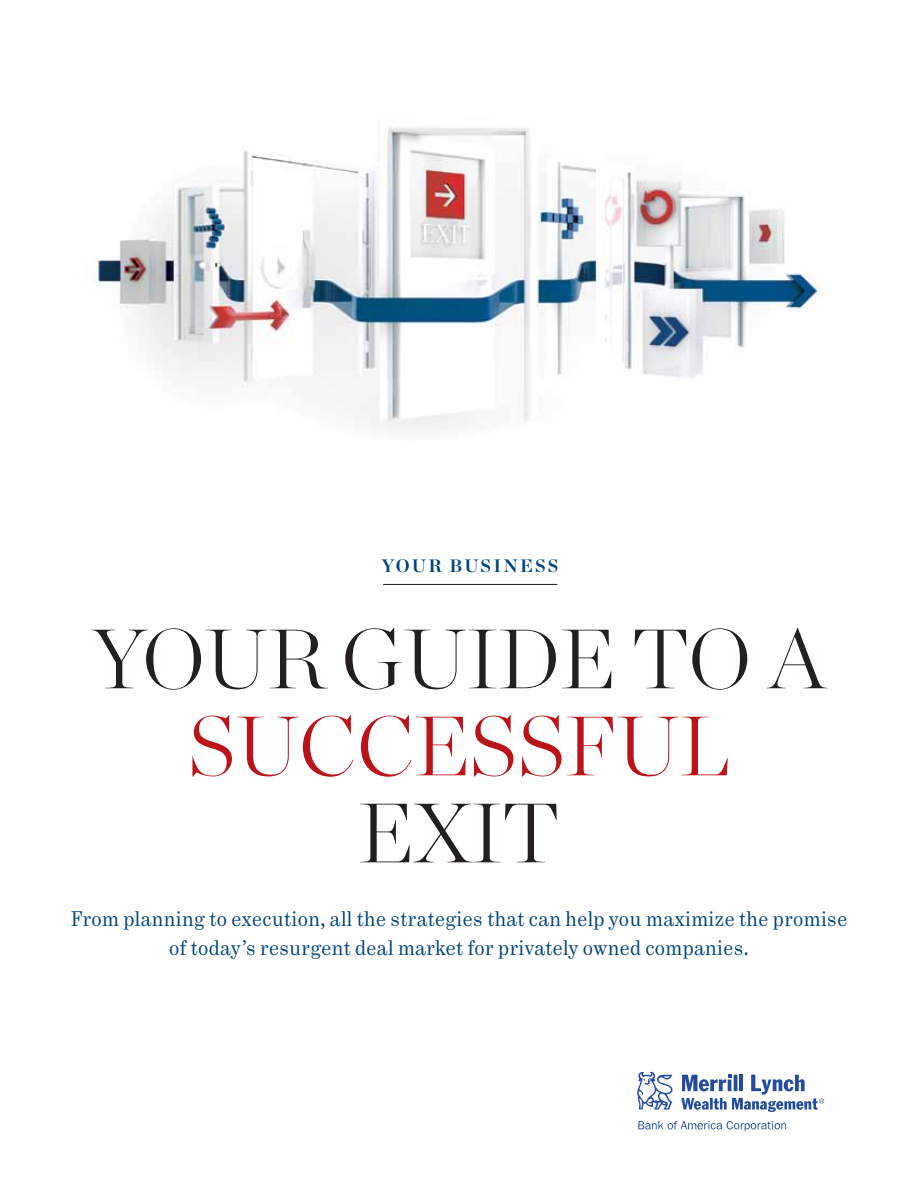
<style>
.page{position:relative;width:918px;height:1188px;background:#fff}
.page>*{position:absolute;margin:0;border:0;box-sizing:border-box;transform-origin:0 0}
.t1{font:200 84px "Chronicle Display";color:#231f20}
.t2{font:200 84px "Chronicle Display";color:#ba141a}
.t3{font:300 19.5px/28.5px "Higher Standards";letter-spacing:.02em;color:#00447c;text-align:center}
.t4{font:700 18px "Chronicle Display";letter-spacing:.12em;color:#00447c}
</style>
<div class="page">
<img style="left:94px;top:127px;width:728px;height:304px">
<hr style="left:383px;top:584px;width:174px;height:1px;background:#231f20">
<svg style="left:637px;top:1072px;width:36px;height:38px"></svg>
<svg style="left:638px;top:1121px;width:148px;height:10px"></svg>
<svg style="left:681px;top:1075px;width:143px;height:37px"></svg>
<p class="t4" style="left:382px;top:552px;width:178px">YOUR BUSINESS</p>
<h1 class="t1" style="left:92px;top:595px;width:736px">YOUR GUIDE TO A</h1>
<h1 class="t2" style="left:188px;top:682px;width:544px">SUCCESSFUL</h1>
<h1 class="t1" style="left:358px;top:769px;width:203px">EXIT</h1>
<p class="t3" style="left:71px;top:905px;width:778px">From planning to execution, all the strategies that can help you maximize the promise of today’s resurgent deal market for privately owned companies.</p>
</div>
